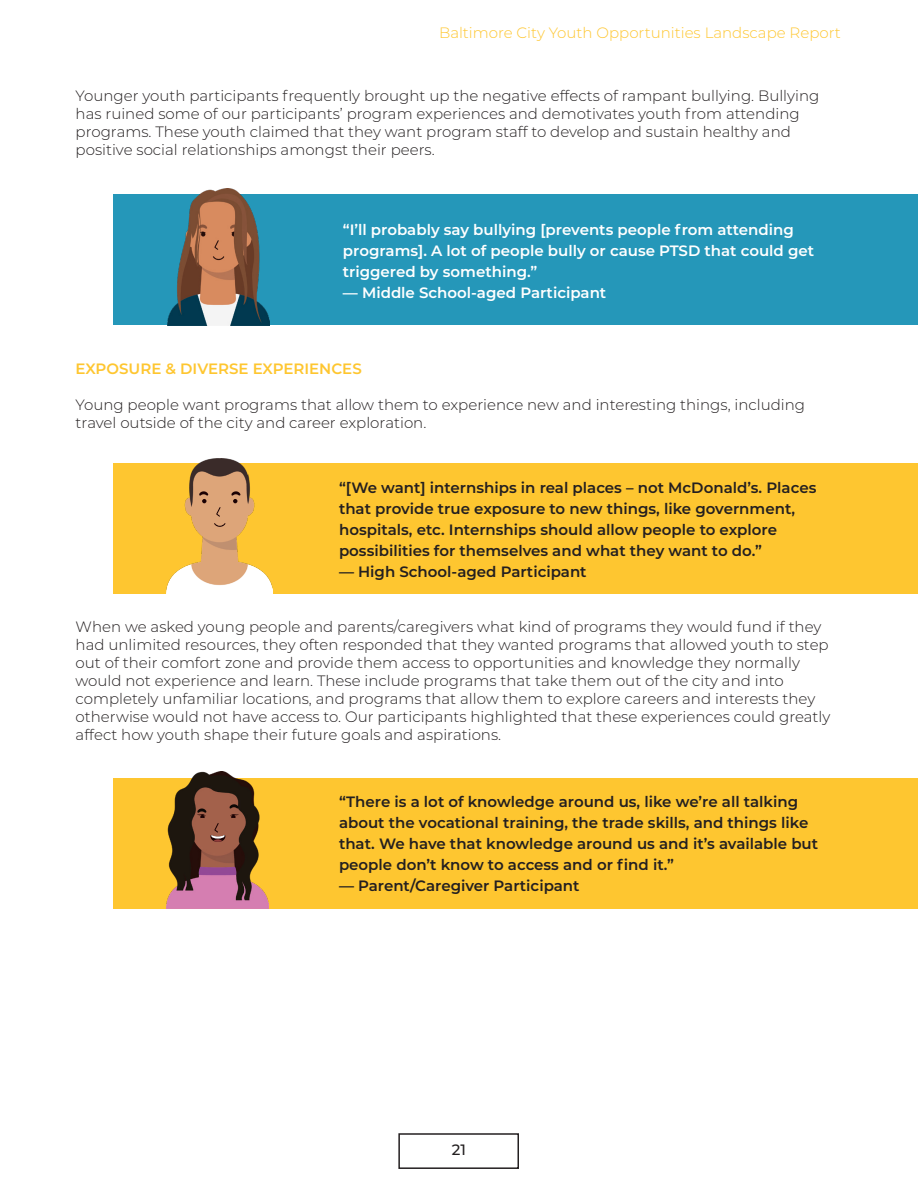
<style>
.page{position:relative;width:918px;height:1188px;background:#fff}
.page>*{position:absolute;margin:0;border:0;box-sizing:border-box;transform-origin:0 0}
.t1{font:300 15px/18px "Montserrat";color:#231f20}
.t2{font:600 15px/21px "Montserrat";color:#231f20}
.t3{font:600 15px/21px "Montserrat";color:#fff}
.t4{font:300 15px "Montserrat";color:#fec630}
.t5{font:600 15px "Montserrat";color:#fec630}
.t6{font:500 15px "Montserrat";color:#231f20}
</style>
<div class="page">
<div style="left:398px;top:1133px;width:121px;height:36px;border:2px solid #231f20"></div>
<div style="left:113px;top:195px;width:805px;height:130px;background:#2597b9"></div>
<div style="left:113px;top:464px;width:805px;height:130px;background:#fec630"></div>
<div style="left:113px;top:779px;width:805px;height:130px;background:#fec630"></div>
<img style="left:166px;top:458px;width:107px;height:136px">
<img style="left:166px;top:772px;width:102px;height:137px">
<img style="left:167px;top:189px;width:103px;height:136px">
<svg style="left:216px;top:507px;width:5px;height:10px"></svg>
<svg style="left:214px;top:523px;width:11px;height:4px"></svg>
<svg style="left:231px;top:491px;width:10px;height:12px"></svg>
<svg style="left:199px;top:491px;width:9px;height:12px"></svg>
<svg style="left:197px;top:804px;width:42px;height:38px;background:#985b47"></svg>
<p class="t4" style="left:439px;top:23px;width:403px">Baltimore City Youth Opportunities Landscape Report</p>
<p class="t1" style="left:76px;top:86px;width:745px">Younger youth participants frequently brought up the negative effects of rampant bullying. Bullying has ruined some of our participants’ program experiences and demotivates youth from attending programs. These youth claimed that they want program staff to develop and sustain healthy and positive social relationships amongst their peers.</p>
<p class="t3" style="left:343px;top:218px;width:473px">“I’ll probably say bullying [prevents people from attending programs]. A lot of people bully or cause PTSD that could get triggered by something.”</p>
<p class="t3" style="left:343px;top:281px;width:265px">— Middle School-aged Participant</p>
<p class="t5" style="left:76px;top:358px;width:288px">EXPOSURE &amp; DIVERSE EXPERIENCES</p>
<p class="t1" style="left:76px;top:395px;width:731px">Young people want programs that allow them to experience new and interesting things, including travel outside of the city and career exploration.</p>
<p class="t2" style="left:339px;top:476px;width:479px">“[We want] internships in real places – not McDonald’s. Places that provide true exposure to new things, like government, hospitals, etc. Internships should allow people to explore possibilities for themselves and what they want to do.”</p>
<p class="t2" style="left:339px;top:560px;width:249px">— High School-aged Participant</p>
<p class="t1" style="left:76px;top:617px;width:756px">When we asked young people and parents/caregivers what kind of programs they would fund if they had unlimited resources, they often responded that they wanted programs that allowed youth to step out of their comfort zone and provide them access to opportunities and knowledge they normally would not experience and learn. These include programs that take them out of the city and into completely unfamiliar locations, and programs that allow them to explore careers and interests they otherwise would not have access to. Our participants highlighted that these experiences could greatly affect how youth shape their future goals and aspirations.</p>
<p class="t2" style="left:339px;top:791px;width:481px">“There is a lot of knowledge around us, like we’re all talking about the vocational training, the trade skills, and things like that. We have that knowledge around us and it’s available but people don’t know to access and or find it.”</p>
<p class="t2" style="left:339px;top:875px;width:242px">— Parent/Caregiver Participant</p>
<p class="t6" style="left:452px;top:1139px;width:16px">21</p>
</div>
